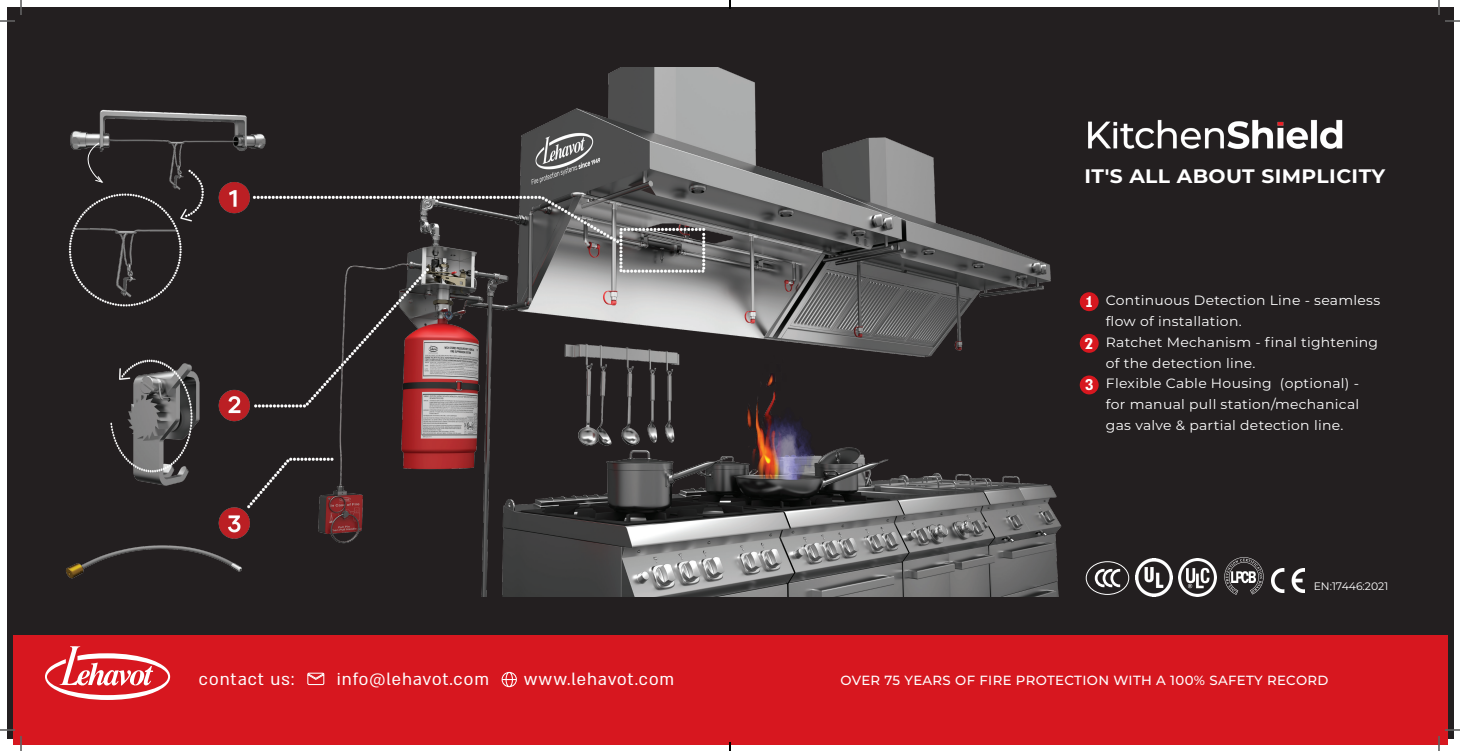
<style>
.page{position:relative;width:1460px;height:751px;background:#fff}
.page>*{position:absolute;margin:0;border:0;box-sizing:border-box;transform-origin:0 0}
.t1{font:700 21px/41.6px "Almoni DLAAA";color:#fff;text-align:justify;scale:1.04 1}
.t2{font:700 19.5px "Montserrat";letter-spacing:.02em;color:#fff;scale:1.04 1}
.t3{font:19.1px "Almoni M Lv 5 AAA";letter-spacing:.05em;color:#fff}
.t4{font:13.4px/20.8px "Montserrat";letter-spacing:.02em;color:#fff;scale:1.04 1}
.t5{font:500 13.3px "Montserrat";letter-spacing:.025em;color:#fff}
.t6{font:10.8px "Montserrat";color:#fff}
</style>
<div class="page">
<div style="left:7px;top:7px;width:1445px;height:731px;background:#231f20"></div>
<img style="left:66px;top:67px;width:1028px;height:530px">
<svg style="left:87px;top:142px;width:17px;height:41px"></svg>
<div style="left:12px;top:635px;width:1435px;height:109px;background:#d7171f"></div>
<svg style="left:307px;top:672px;width:18px;height:13px"></svg>
<svg style="left:501px;top:672px;width:16px;height:15px"></svg>
<img style="left:1076px;top:90px;width:267px;height:83px">
<svg style="left:45px;top:646px;width:125px;height:54px"></svg>
<div style="left:1079px;top:292px;width:19px;height:19px;background:#d7171f;border-radius:50%"></div>
<div style="left:1079px;top:334px;width:19px;height:19px;background:#d7171f;border-radius:50%"></div>
<div style="left:1079px;top:375px;width:19px;height:19px;background:#d7171f;border-radius:50%"></div>
<svg style="left:1224px;top:557px;width:40px;height:38px"></svg>
<svg style="left:1178px;top:558px;width:39px;height:39px"></svg>
<img style="left:1135px;top:559px;width:37px;height:38px">
<img style="left:1271px;top:568px;width:33px;height:24px">
<div style="left:1085px;top:561px;width:44px;height:34px;border:1px solid #fff;border-radius:50%"></div>
<svg style="left:1094px;top:569px;width:26px;height:18px"></svg>
<svg style="left:0;top:729px;width:15px;height:1px"></svg>
<svg style="left:1445px;top:729px;width:14px;height:1px"></svg>
<svg style="left:0;top:0;width:22px;height:22px"></svg>
<svg style="left:20px;top:736px;width:2px;height:15px"></svg>
<svg style="left:1438px;top:0;width:21px;height:22px"></svg>
<svg style="left:1438px;top:736px;width:1px;height:15px"></svg>
<h2 class="t2" style="left:1084px;top:162px;width:290px">IT'S ALL ABOUT SIMPLICITY</h2>
<p class="t4" style="left:1105px;top:289px;width:265px;text-indent:-20px">1. Continuous Detection Line - seamless flow of installation.</p>
<p class="t4" style="left:1105px;top:331px;width:263px;text-indent:-20px">2. Ratchet Mechanism - final tightening of the detection line.</p>
<p class="t4" style="left:1105px;top:373px;width:245px;text-align:justify;text-indent:-20px">3. Flexible Cable Housing (optional) - for manual pull station/mechanical gas valve &amp; partial detection line.</p>
<h1 class="t1" style="left:1084px;top:280px;width:10px">1<br>2<br>3</h1>
<p class="t6" style="left:1313px;top:578px;width:76px">EN:17446:2021</p>
<h3 class="t3" style="left:199px;top:667px;width:97px">contact us:</h3>
<h3 class="t3" style="left:337px;top:667px;width:153px">info@lehavot.com</h3>
<h3 class="t3" style="left:523px;top:667px;width:152px">www.lehavot.com</h3>
<p class="t5" style="left:840px;top:670px;width:489px">OVER 75 YEARS OF FIRE PROTECTION WITH A 100% SAFETY RECORD</p>
</div>
